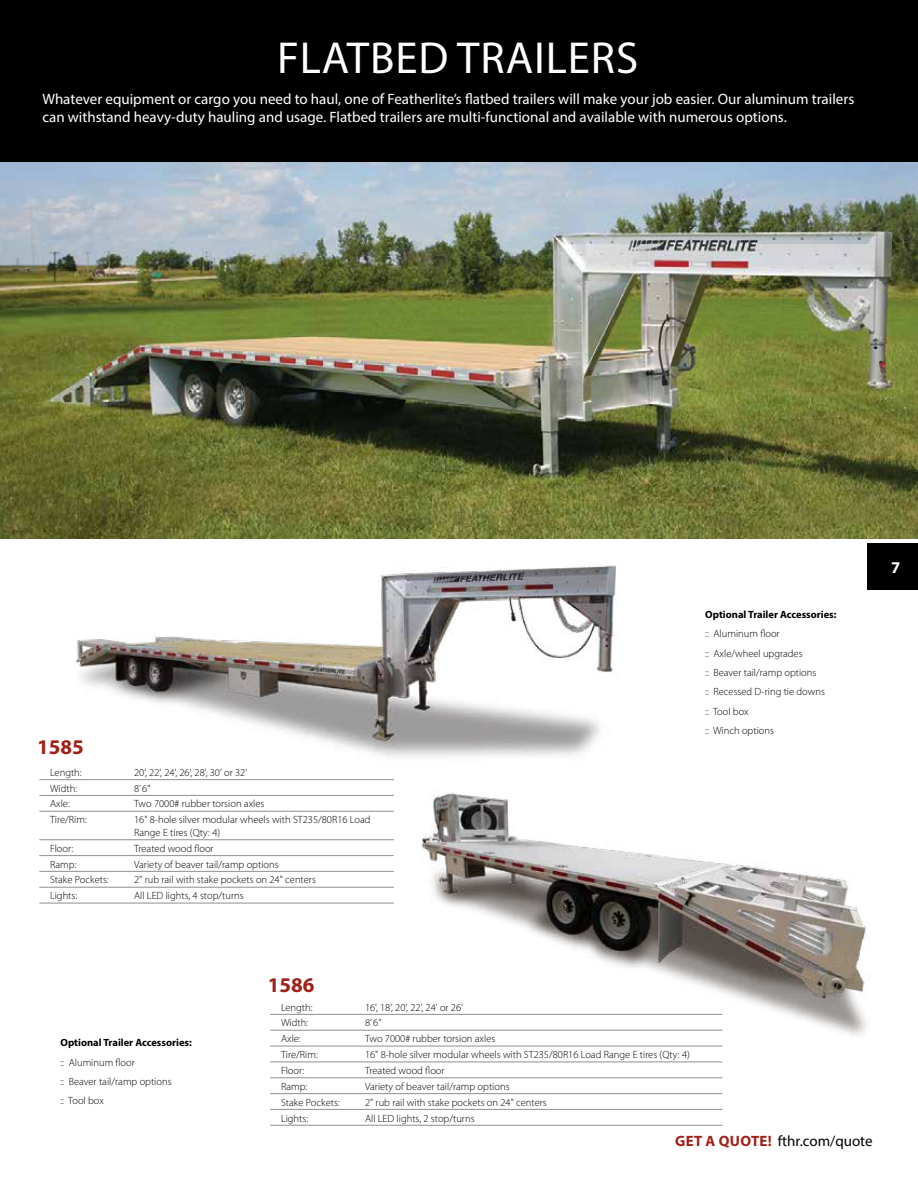
<style>
.page{position:relative;width:918px;height:1188px;background:#fff}
.page>*{position:absolute;margin:0;border:0;box-sizing:border-box;transform-origin:0 0}
.t1{font:45px "Myriad Pro";letter-spacing:.02em;color:#fff}
.t2{font:700 21px "Myriad Pro";color:#a12117}
.t3{font:700 16.5px "Myriad Pro";color:#fff}
.t4{font:15px/18px "Myriad Pro";color:#fff}
.t5{font:15px "Myriad Pro";color:#000}
.t6{font:300 10.5px/19.4px "Myriad Pro";color:#000}
.t7{font:700 10.5px "Myriad Pro";color:#000}
.s1{font-weight:700;color:#a12117}
</style>
<div class="page">
<img style="left:0;top:162px;width:918px;height:376px">
<div style="left:0;top:0;width:918px;height:162px;background:#000"></div>
<hr style="left:39px;top:779px;width:355px;height:1px;background:#9b9b9c">
<hr style="left:39px;top:795px;width:355px;height:1px;background:#9b9b9c">
<hr style="left:39px;top:811px;width:355px;height:1px;background:#9b9b9c">
<hr style="left:39px;top:839px;width:355px;height:1px;background:#9b9b9c">
<hr style="left:39px;top:855px;width:355px;height:1px;background:#9b9b9c">
<hr style="left:39px;top:871px;width:355px;height:1px;background:#9b9b9c">
<hr style="left:39px;top:887px;width:355px;height:1px;background:#9b9b9c">
<hr style="left:39px;top:903px;width:355px;height:1px;background:#9b9b9c">
<hr style="left:270px;top:1014px;width:452px;height:1px;background:#9b9b9c">
<hr style="left:270px;top:1030px;width:452px;height:1px;background:#9b9b9c">
<hr style="left:270px;top:1046px;width:452px;height:1px;background:#9b9b9c">
<hr style="left:270px;top:1061px;width:452px;height:1px;background:#9b9b9c">
<hr style="left:270px;top:1077px;width:452px;height:1px;background:#9b9b9c">
<hr style="left:270px;top:1093px;width:452px;height:1px;background:#9b9b9c">
<hr style="left:270px;top:1109px;width:452px;height:1px;background:#9b9b9c">
<hr style="left:270px;top:1125px;width:452px;height:1px;background:#9b9b9c">
<img style="left:415px;top:792px;width:452px;height:244px">
<img style="left:17px;top:516px;width:668px;height:241px">
<div style="left:867px;top:544px;width:51px;height:46px;background:#000"></div>
<h1 class="t1" style="left:277px;top:30px;width:363px">FLATBED TRAILERS</h1>
<p class="t4" style="left:42px;top:90px;width:813px">Whatever equipment or cargo you need to haul, one of Featherlite’s flatbed trailers will make your job easier. Our aluminum trailers can withstand heavy-duty hauling and usage. Flatbed trailers are multi-functional and available with numerous options.</p>
<h2 class="t2" style="left:37px;top:733px;width:48px">1585</h2>
<p class="t6" style="left:50px;top:763px;width:33px">Length:</p>
<p class="t6" style="left:134px;top:763px;width:115px">20', 22', 24', 26', 28', 30' or 32'</p>
<p class="t6" style="left:50px;top:778px;width:29px">Width:</p>
<p class="t6" style="left:134px;top:778px;width:18px">8’ 6”</p>
<p class="t6" style="left:50px;top:794px;width:21px">Axle:</p>
<p class="t6" style="left:134px;top:794px;width:132px">Two 7000# rubber torsion axles</p>
<p class="t6" style="left:50px;top:810px;width:38px">Tire/Rim:</p>
<p class="t6" style="left:134px;top:813px;width:238px;line-height:12.6px">16" 8-hole silver modular wheels with ST235/80R16 Load<br>Range E tires (Qty: 4)</p>
<p class="t6" style="left:50px;top:839px;width:25px">Floor:</p>
<p class="t6" style="left:134px;top:839px;width:81px">Treated wood floor</p>
<p class="t6" style="left:50px;top:854px;width:28px">Ramp:</p>
<p class="t6" style="left:134px;top:854px;width:146px">Variety of beaver tail/ramp options</p>
<p class="t6" style="left:50px;top:870px;width:60px">Stake Pockets:</p>
<p class="t6" style="left:134px;top:870px;width:183px">2" rub rail with stake pockets on 24" centers</p>
<p class="t6" style="left:50px;top:886px;width:29px">Lights:</p>
<p class="t6" style="left:134px;top:886px;width:111px">All LED lights, 4 stop/turns</p>
<p class="t7" style="left:705px;top:608px;width:133px">Optional Trailer Accessories:</p>
<p class="t6" style="left:705px;top:624px;width:121px">:: Aluminum floor<br>:: Axle/wheel upgrades<br>:: Beaver tail/ramp options<br>:: Recessed D-ring tie downs :: Tool box<br>:: Winch options</p>
<h3 class="t3" style="left:891px;top:556px;width:11px">7</h3>
<p class="t7" style="left:60px;top:1036px;width:133px">Optional Trailer Accessories:</p>
<p class="t6" style="left:60px;top:1052px;width:113px">:: Aluminum floor<br>:: Beaver tail/ramp options :: Tool box</p>
<h2 class="t2" style="left:268px;top:971px;width:48px">1586</h2>
<p class="t6" style="left:281px;top:997px;width:33px">Length:</p>
<p class="t6" style="left:365px;top:997px;width:100px">16', 18', 20', 22', 24' or 26'</p>
<p class="t6" style="left:281px;top:1013px;width:29px">Width:</p>
<p class="t6" style="left:365px;top:1013px;width:18px">8’ 6”</p>
<p class="t6" style="left:281px;top:1029px;width:21px">Axle:</p>
<p class="t6" style="left:365px;top:1029px;width:132px">Two 7000# rubber torsion axles</p>
<p class="t6" style="left:281px;top:1045px;width:38px">Tire/Rim:</p>
<p class="t6" style="left:365px;top:1045px;width:326px">16" 8-hole silver modular wheels with ST235/80R16 Load Range E tires (Qty: 4)</p>
<p class="t6" style="left:281px;top:1061px;width:25px">Floor:</p>
<p class="t6" style="left:365px;top:1061px;width:81px">Treated wood floor</p>
<p class="t6" style="left:281px;top:1077px;width:28px">Ramp:</p>
<p class="t6" style="left:365px;top:1077px;width:146px">Variety of beaver tail/ramp options</p>
<p class="t6" style="left:281px;top:1092px;width:60px">Stake Pockets:</p>
<p class="t6" style="left:365px;top:1092px;width:183px">2" rub rail with stake pockets on 24" centers</p>
<p class="t6" style="left:281px;top:1108px;width:29px">Lights:</p>
<p class="t6" style="left:365px;top:1108px;width:111px">All LED lights, 2 stop/turns</p>
<h3 class="t5" style="left:675px;top:1132px;width:199px"><span class="s1">GET A QUOTE!</span> fthr.com/quote</h3>
</div>
